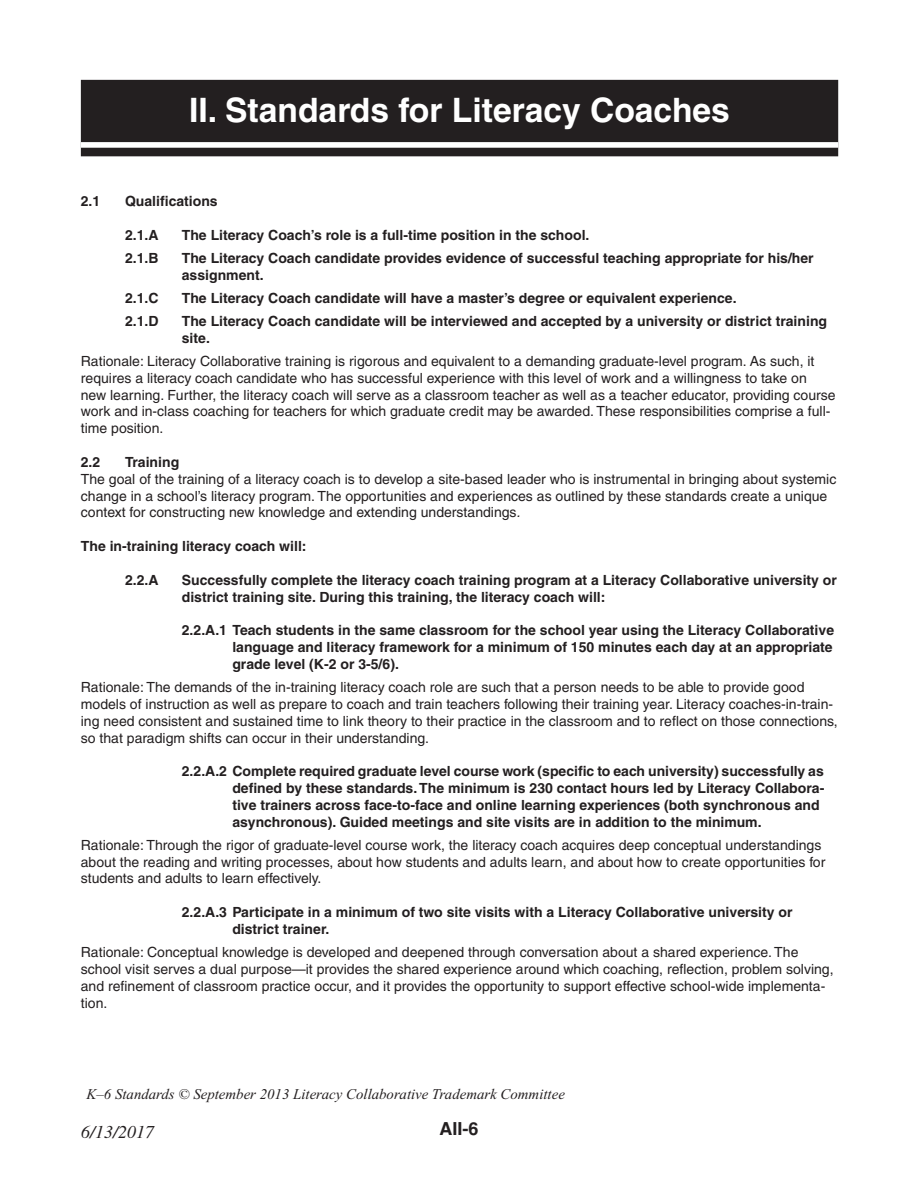
<style>
.page{position:relative;width:918px;height:1188px;background:#fff}
.page>*{position:absolute;margin:0;border:0;box-sizing:border-box;transform-origin:0 0}
.t1{font:700 53.4px "Helvetica";color:#231f20}
.t2{font:700 33.6px "Helvetica";color:#fff}
.t3{font:700 20.85px "Helvetica";color:#231f20}
.t4{font:italic 18px "Times";color:#231f20}
.t5{font:700 18px "Helvetica";color:#231f20}
.t6{font:italic 14.85px "Times New Roman";color:#231f20}
.t7{font:14.1px/16.8px "Helvetica";color:#231f20}
.t8{font:700 14.1px/16.8px "Helvetica";color:#231f20}
.s1{font-weight:700}
.s2{font-style:italic}
</style>
<div class="page">
<div style="left:82px;top:81px;width:756px;height:75px;background:#231f20"></div>
<div style="left:81px;top:80px;width:757px;height:76px;border:1px solid #231f20"></div>
<div style="left:81px;top:142px;width:757px;height:6px;background:#fff"></div>
<p class="t2" style="left:189px;top:90px;width:542px">II. Standards for Literacy Coaches</p>
<p class="t8" style="left:81px;top:192px;width:21px">2.1</p>
<p class="t8" style="left:125px;top:192px;width:94px">Qualifications</p>
<p class="t8" style="left:125px;top:226px;width:35px">2.1.A</p>
<p class="t8" style="left:182px;top:226px;width:409px">The Literacy Coach’s role is a full-time position in the school.</p>
<p class="t8" style="left:125px;top:249px;width:35px">2.1.B</p>
<p class="t8" style="left:182px;top:249px;width:633px">The Literacy Coach candidate provides evidence of successful teaching appropriate for his/her assignment.</p>
<p class="t8" style="left:125px;top:289px;width:35px">2.1.C</p>
<p class="t8" style="left:182px;top:289px;width:557px">The Literacy Coach candidate will have a master’s degree or equivalent experience.</p>
<p class="t8" style="left:125px;top:312px;width:35px">2.1.D</p>
<p class="t8" style="left:182px;top:312px;width:647px">The Literacy Coach candidate will be interviewed and accepted by a university or district training site.</p>
<p class="t7" style="left:81px;top:353px;width:756px">Rationale: Literacy Collaborative training is rigorous and equivalent to a demanding graduate-level program. As such, it requires a literacy coach candidate who has successful experience with this level of work and a willingness to take on new learning. Further, the literacy coach will serve as a classroom teacher as well as a teacher educator, providing course work and in-class coaching for teachers for which graduate credit may be awarded. These responsibilities comprise a full&shy;time position.</p>
<p class="t8" style="left:81px;top:453px;width:21px">2.2</p>
<h1 class="t1" style="left:287px;top:221px;width:375px">K–6 Standards</h1>
<h3 class="t3" style="left:216px;top:398px;width:13px">2</h3>
<h3 class="t3" style="left:290px;top:401px;width:122px">Introduction</h3>
<p class="t7" style="left:81px;top:454px;width:757px;text-indent:44px"><span class="s1">Training<br></span>The goal of the training of a literacy coach is to develop a site-based leader who is instrumental in bringing about systemic change in a school’s literacy program. The opportunities and experiences as outlined by these standards create a unique context for constructing new knowledge and extending understandings<span class="s2">.</span></p>
<p class="t8" style="left:81px;top:538px;width:227px">The in-training literacy coach will:</p>
<p class="t8" style="left:125px;top:571px;width:35px">2.2.A</p>
<p class="t8" style="left:182px;top:571px;width:657px">Successfully complete the literacy coach training program at a Literacy Collaborative university or district training site. During this training, the literacy coach will:</p>
<p class="t8" style="left:232px;top:622px;width:603px;text-align:justify;text-indent:-50px">2.2.A.1 Teach students in the same classroom for the school year using the Literacy Collaborative language and literacy framework for a minimum of 150 minutes each day at an appropriate grade level (K-2 or 3-5/6).</p>
<p class="t7" style="left:81px;top:679px;width:759px">Rationale: The demands of the in-training literacy coach role are such that a person needs to be able to provide good models of instruction as well as prepare to coach and train teachers following their training year. Literacy coaches-in-train&shy;ing need consistent and sustained time to link theory to their practice in the classroom and to reflect on those connections, so that paradigm shifts can occur in their understanding.</p>
<p class="t8" style="left:232px;top:763px;width:594px;text-indent:-50px">2.2.A.2 Complete required graduate level course work (specific to each university) successfully as defined by these standards. The minimum is 230 contact hours led by Literacy Collabora&shy;tive trainers across face-to-face and online learning experiences (both synchronous and asynchronous). Guided meetings and site visits are in addition to the minimum.</p>
<p class="t7" style="left:81px;top:836px;width:746px">Rationale: Through the rigor of graduate-level course work, the literacy coach acquires deep conceptual understandings about the reading and writing processes, about how students and adults learn, and about how to create opportunities for students and adults to learn effectively.</p>
<p class="t8" style="left:232px;top:904px;width:562px;text-indent:-50px">2.2.A.3 Participate in a minimum of two site visits with a Literacy Collaborative university or district trainer.</p>
<p class="t7" style="left:81px;top:944px;width:754px">Rationale: Conceptual knowledge is developed and deepened through conversation about a shared experience. The school visit serves a dual purpose—it provides the shared experience around which coaching, reflection, problem solving, and refinement of classroom practice occur, and it provides the opportunity to support effective school-wide implementa&shy;tion.</p>
<h3 class="t3" style="left:216px;top:481px;width:13px">3</h3>
<h3 class="t3" style="left:290px;top:484px;width:109px">Definitions</h3>
<h3 class="t3" style="left:216px;top:564px;width:13px">4</h3>
<h3 class="t3" style="left:290px;top:567px;width:445px">Standards for Literacy Collaborative Schools</h3>
<h3 class="t3" style="left:216px;top:730px;width:13px">9</h3>
<h3 class="t3" style="left:290px;top:775px;width:154px">from Standards</h3>
<h3 class="t3" style="left:216px;top:855px;width:13px">9</h3>
<h3 class="t3" style="left:290px;top:858px;width:113px">References</h3>
<p class="t6" style="left:87px;top:1086px;width:480px">K–6 Standards © September 2013 Literacy Collaborative Trademark Committee</p>
<p class="t4" style="left:81px;top:1122px;width:75px">6/13/2017</p>
<p class="t5" style="left:439px;top:1118px;width:41px">AII-6</p>
</div>
